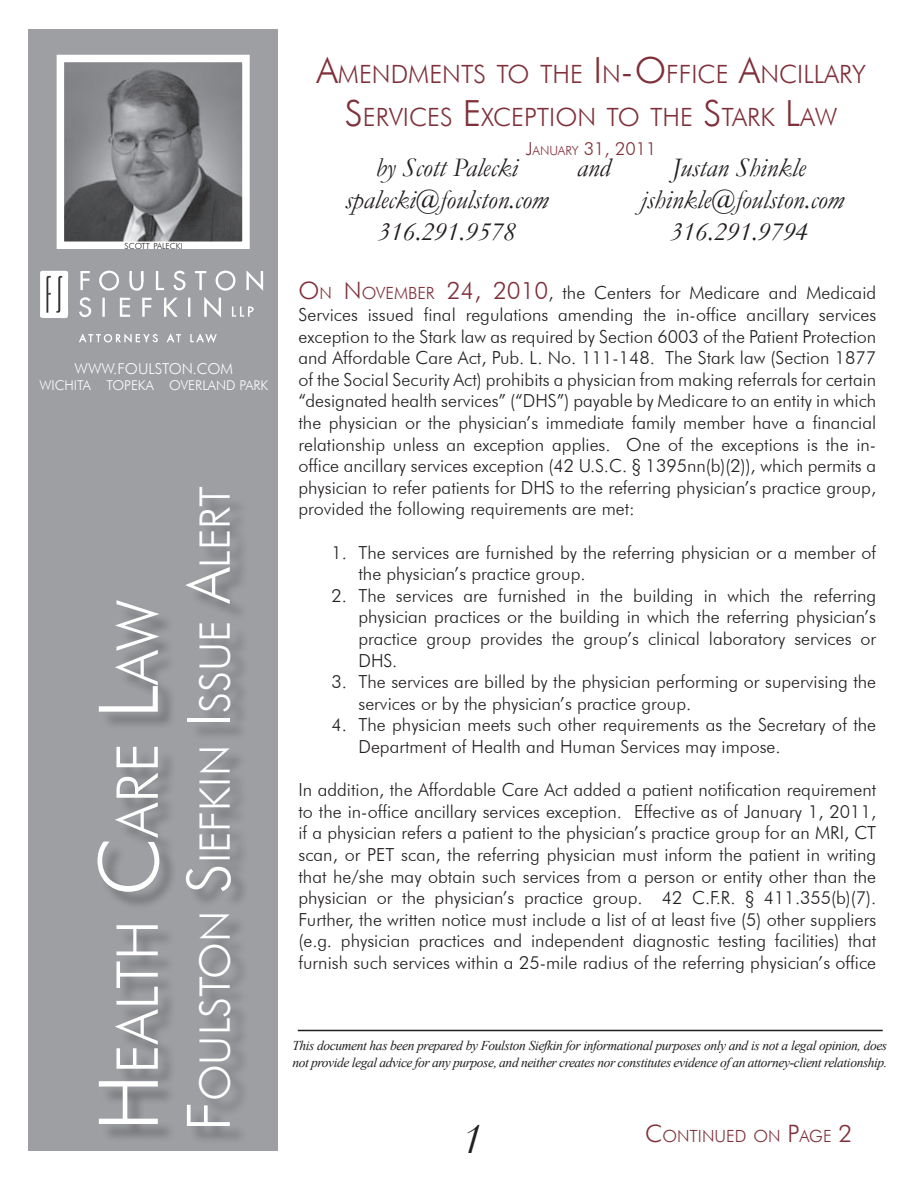
<style>
.page{position:relative;width:918px;height:1188px;background:#fff}
.page>*{position:absolute;margin:0;border:0;box-sizing:border-box;transform-origin:0 0}
.t1{font:300 57.75px "Futura BT";color:#fff}
.t2{font:italic 45px "Garamond";color:#231f20}
.t3{font:300 42px "Futura BT";color:#fff}
.t4{font:italic 27px/32.4px "Garamond";color:#231f20;text-align:center}
.t5{font:300 25.2px "Futura BT";color:#7f303a}
.t6{font:300 18px/21.6px "Futura BT";color:#231f20;text-align:justify}
.t7{font:300 18px "Futura BT";color:#7f303a}
.t8{font:300 16.8px "Futura BT";color:#7f303a}
.t9{font:300 15px "Futura BT";color:#fff}
.t10{font:italic 13.5px/16.2px "Times New Roman";letter-spacing:-.03em;color:#231f20}
.t11{font:300 13.5px "Futura BT";color:#fff}
.t12{font:300 8.4px "Futura BT";color:#231f20}
.s1{font-size:82.5px}
.s2{font-size:60px}
.s3{font-size:36px}
.s4{font-size:12.6px}
.s5{font-size:24px;color:#7f303a}
.s6{font-size:16.8px;color:#7f303a}
.s7{font-size:24px}
</style>
<div class="page">
<div style="left:28px;top:30px;width:250px;height:1121px;background:#9d9fa2"></div>
<img style="left:40px;top:270px;width:223px;height:49px">
<div style="left:100px;top:490px;width:149px;height:654px;background:#231f20;opacity:.39"></div>
<hr style="left:298px;top:1030px;width:585px;height:1px;background:#231f20">
<img style="left:66px;top:64px;width:175px;height:176px">
<div style="left:57px;top:55px;width:193px;height:194px;border:8px solid #fff"></div>
<p class="t12" style="left:124px;top:241px;width:58px">SCOTT PALECKI</p>
<p class="t9" style="left:75px;top:359px;width:160px">WWW.FOULSTON.COM</p>
<p class="t11" style="left:39px;top:377px;width:230px">WICHITA TOPEKA OVERLAND PARK</p>
<p class="t1" style="left:102px;top:1131px;width:533px;rotate:-90deg"><span class="s1">H</span> EALTH <span class="s1">C</span>ARE <span class="s1">L</span>AW</p>
<p class="t3" style="left:189px;top:1131px;width:646px;rotate:-90deg"><span class="s2">F</span>OULSTON <span class="s2">S</span>I EFKI N <span class="s2">I</span>SSUE <span class="s2">A</span>LERT</p>
<p class="t5" style="left:316px;top:58px;width:551px"><span class="s3">A</span>MENDMENTS TO THE <span class="s3">I</span>N<span class="s3">-O</span>FFICE <span class="s3">A</span>NCI LLARY</p>
<p class="t5" style="left:345px;top:101px;width:494px"><span class="s3">S</span>ERVI CES <span class="s3">E</span>XCEPTI ON TO THE <span class="s3">S</span>TARK <span class="s3">L</span>AW</p>
<p class="t7" style="left:526px;top:137px;width:132px">J<span class="s4">ANUARY</span> 31, 2011</p>
<p class="t4" style="left:577px;top:150px;width:35px">and</p>
<p class="t4" style="left:345px;top:150px;width:205px">by Scott Palecki spalecki@foulston.com<br>316.291.9578</p>
<p class="t4" style="left:641px;top:150px;width:205px">Justan Shinkle jshinkle@foulston.com</p>
<p class="t4" style="left:670px;top:215px;width:140px">316.291.9794</p>
<p class="t6" style="left:298px;top:282px;width:579px"><span class="s5">O</span> <span class="s6">N</span> <span class="s5">N</span> <span class="s6">OVEMBER</span> <span class="s5">24, 2010</span>, the Centers for Medicare and Medicaid Services issued final regulations amending the in-office ancillary services exception to the Stark law as required by Section 6003 of the Patient Protection and Affordable Care Act, Pub. L. No. 111-148. The Stark law (Section 1877 of the Social Security Act) prohibits a physician from making referrals for certain “designated health services” (“DHS”) payable by Medicare to an entity in which the physician or the physician’s immediate family member have a financial relationship unless an exception applies. One of the exceptions is the in&shy;office ancillary services exception (42 U.S.C. § 1395nn(b)(2)), which permits a physician to refer patients for DHS to the referring physician’s practice group, provided the following requirements are met:</p>
<p class="t6" style="left:358px;top:541px;width:519px;text-indent:-27px">1. The services are furnished by the referring physician or a member of the physician’s practice group.</p>
<p class="t6" style="left:358px;top:584px;width:519px;text-indent:-27px">2. The services are furnished in the building in which the referring physician practices or the building in which the referring physician’s practice group provides the group’s clinical laboratory services or DHS.</p>
<p class="t6" style="left:358px;top:671px;width:519px;text-indent:-27px">3. The services are billed by the physician performing or supervising the services or by the physician’s practice group.</p>
<p class="t6" style="left:358px;top:714px;width:519px;text-indent:-27px">4. The physician meets such other requirements as the Secretary of the<br>Department of Health and Human Services may impose.</p>
<p class="t6" style="left:298px;top:779px;width:579px">In addition, the Affordable Care Act added a patient notification requirement to the in-office ancillary services exception. Effective as of January 1, 2011, if a physician refers a patient to the physician’s practice group for an MRI, CT scan, or PET scan, the referring physician must inform the patient in writing that he/she may obtain such services from a person or entity other than the physician or the physician’s practice group. 42 C.F.R. § 411.355(b)(7).<br>Further, the written notice must include a list of at least five (5) other suppliers (e.g. physician practices and independent diagnostic testing facilities) that furnish such services within a 25-mile radius of the referring physician’s office</p>
<p class="t10" style="left:292px;top:1037px;width:596px">This document has been prepared by Foulston Siefkin for informational purposes only and is not a legal opinion, does not provide legal advice for any purpose, and neither creates nor constitutes evidence of an attorney-client relationship.</p>
<p class="t2" style="left:461px;top:1109px;width:23px">1</p>
<p class="t8" style="left:645px;top:1125px;width:209px"><span class="s7">C</span>ONTI NUED ON <span class="s7">P</span>AGE <span class="s7">2</span></p>
</div>
